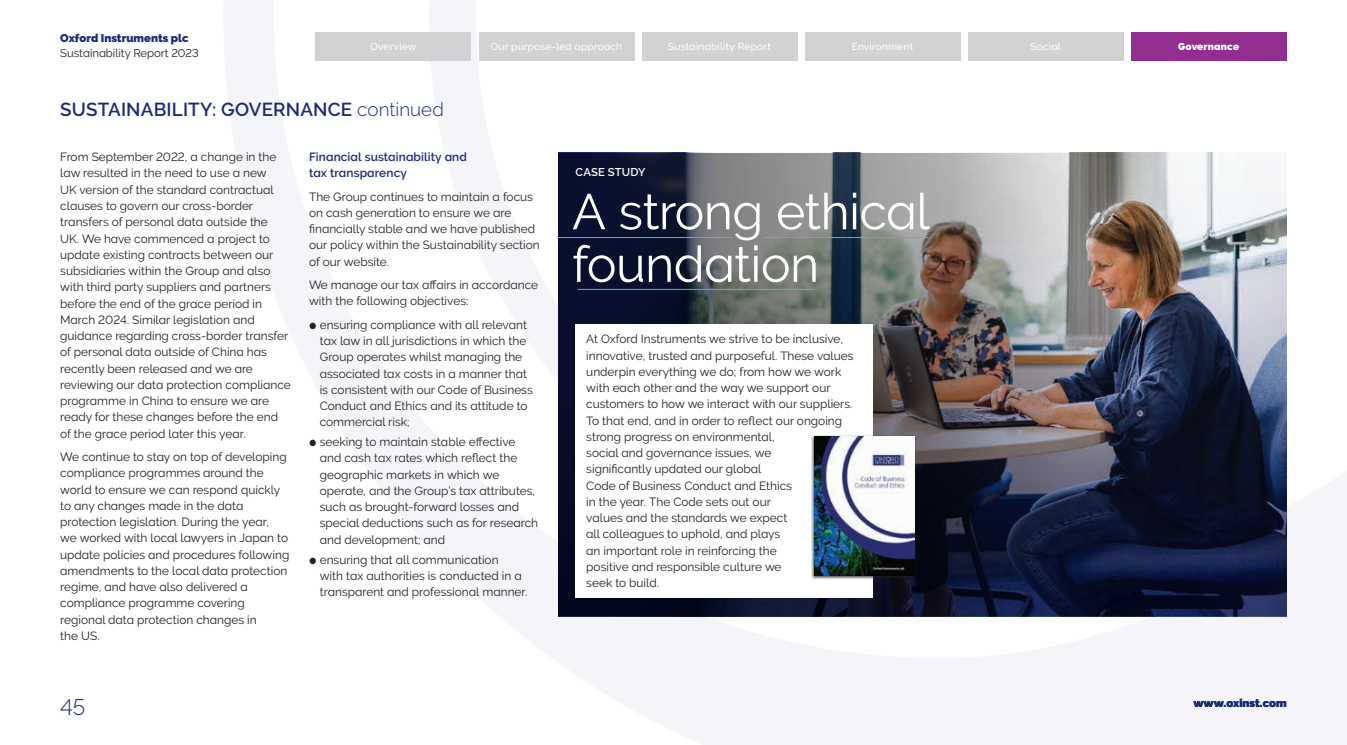
<style>
.page{position:relative;width:1347px;height:745px;background:#fff}
.page>*{position:absolute;margin:0;border:0;box-sizing:border-box;transform-origin:0 0}
.t1{font:50px/52.5px "Oxford Raleway Regular";letter-spacing:-.01em;color:#fff}
.t2{font:22.5px "Oxford Raleway Light";color:#1a2a7a}
.t3{font:700 18.75px "Oxford Raleway Semi";letter-spacing:.01em;color:#1a2a7a}
.t4{font:11.88px/16.2px "Oxford Raleway Regular";color:#231f20}
.t5{font:700 11.88px/16.2px "Oxford Raleway Semi";letter-spacing:.005em;color:#1a2a7a}
.t6{font:11.25px "Oxford Raleway Black";color:#1a2a7a}
.t7{font:11.25px "Oxford Raleway Regular";color:#231f20}
.t8{font:700 11.25px "Oxford Raleway Semi";letter-spacing:.01em;color:#fff}
.t9{font:10px "Oxford Raleway Medium";letter-spacing:.025em;color:#fff}
.t10{font:10px "Oxford Raleway Black";letter-spacing:.015em;color:#fff}
.s1{font-family:"Oxford Raleway Light";font-weight:400}
</style>
<div class="page">
<img style="left:558px;top:153px;width:728px;height:463px">
<hr style="left:558px;top:237px;width:173px;height:1px;background:#30bfef">
<hr style="left:763px;top:237px;width:165px;height:1px;background:#30bfef">
<hr style="left:577px;top:289px;width:237px;height:1px;background:#30bfef">
<div style="left:575px;top:324px;width:298px;height:273px;background:#fff"></div>
<div style="left:811px;top:435px;width:106px;height:145px;background:#231f20;opacity:.8"></div>
<img style="left:814px;top:436px;width:100px;height:139px">
<div style="left:1130px;top:32px;width:156px;height:28px;background:#942f92"></div>
<div style="left:967px;top:32px;width:156px;height:28px;background:#d1d2d4"></div>
<div style="left:804px;top:32px;width:156px;height:28px;background:#d1d2d4"></div>
<div style="left:641px;top:32px;width:156px;height:28px;background:#d1d2d4"></div>
<div style="left:478px;top:32px;width:156px;height:28px;background:#d1d2d4"></div>
<div style="left:315px;top:32px;width:156px;height:28px;background:#d1d2d4"></div>
<p class="t6" style="left:60px;top:31px;width:130px">Oxford Instruments plc</p>
<p class="t7" style="left:60px;top:46px;width:140px">Sustainability Report 2023</p>
<p class="t9" style="left:370px;top:40px;width:47px">Overview</p>
<p class="t9" style="left:491px;top:40px;width:133px">Our purpose-led approach</p>
<p class="t9" style="left:668px;top:40px;width:104px">Sustainability Report</p>
<p class="t9" style="left:852px;top:40px;width:63px">Environment</p>
<p class="t9" style="left:1030px;top:40px;width:32px">Social</p>
<p class="t10" style="left:1178px;top:40px;width:62px">Governance</p>
<h3 class="t3" style="left:60px;top:99px;width:385px">SUSTAINABILITY: GOVERNANCE <span class="s1">continued</span></h3>
<p class="t4" style="left:60px;top:149px;width:232px">From September 2022, a change in the law resulted in the need to use a new<br>UK version of the standard contractual clauses to govern our cross-border transfers of personal data outside the<br>UK. We have commenced a project to update existing contracts between our subsidiaries within the Group and also with third party suppliers and partners before the end of the grace period in March 2024. Similar legislation and guidance regarding cross-border transfer of personal data outside of China has recently been released and we are reviewing our data protection compliance programme in China to ensure we are ready for these changes before the end of the grace period later this year.</p>
<p class="t4" style="left:60px;top:448px;width:230px">We continue to stay on top of developing compliance programmes around the world to ensure we can respond quickly to any changes made in the data protection legislation. During the year,<br>we worked with local lawyers in Japan to update policies and procedures following amendments to the local data protection regime, and have also delivered a compliance programme covering regional data protection changes in<br>the US.</p>
<p class="t5" style="left:309px;top:149px;width:159px">Financial sustainability and tax transparency</p>
<p class="t4" style="left:309px;top:188px;width:232px">The Group continues to maintain a focus on cash generation to ensure we are financially stable and we have published our policy within the Sustainability section of our website.</p>
<p class="t4" style="left:309px;top:276px;width:230px">We manage our tax affairs in accordance with the following objectives:</p>
<p class="t4" style="left:320px;top:316px;width:215px;text-indent:-11px">• ensuring compliance with all relevant tax law in all jurisdictions in which the Group operates whilst managing the associated tax costs in a manner that is consistent with our Code of Business Conduct and Ethics and its attitude to commercial risk;</p>
<p class="t4" style="left:320px;top:433px;width:220px;text-indent:-11px">• seeking to maintain stable effective and cash tax rates which reflect the geographic markets in which we operate, and the Group’s tax attributes, such as brought-forward losses and special deductions such as for research and development; and</p>
<p class="t4" style="left:320px;top:551px;width:209px;text-indent:-11px">• ensuring that all communication<br>with tax authorities is conducted in a transparent and professional manner.</p>
<h2 class="t2" style="left:60px;top:693px;width:26px">45</h2>
<p class="t8" style="left:575px;top:166px;width:71px">CASE STUDY</p>
<h1 class="t1" style="left:572px;top:185px;width:359px">A strong ethical foundation</h1>
<p class="t4" style="left:586px;top:331px;width:269px">At Oxford Instruments we strive to be inclusive, innovative, trusted and purposeful. These values underpin everything we do; from how we work with each other and the way we support our customers to how we interact with our suppliers.<br>To that end, and in order to reflect our ongoing strong progress on environmental,<br>social and governance issues, we<br>significantly updated our global<br>Code of Business Conduct and Ethics<br>in the year. The Code sets out our<br>values and the standards we expect<br>all colleagues to uphold, and plays<br>an important role in reinforcing the<br>positive and responsible culture we<br>seek to build.</p>
<p class="t6" style="left:1193px;top:696px;width:95px">www.oxinst.com</p>
</div>
